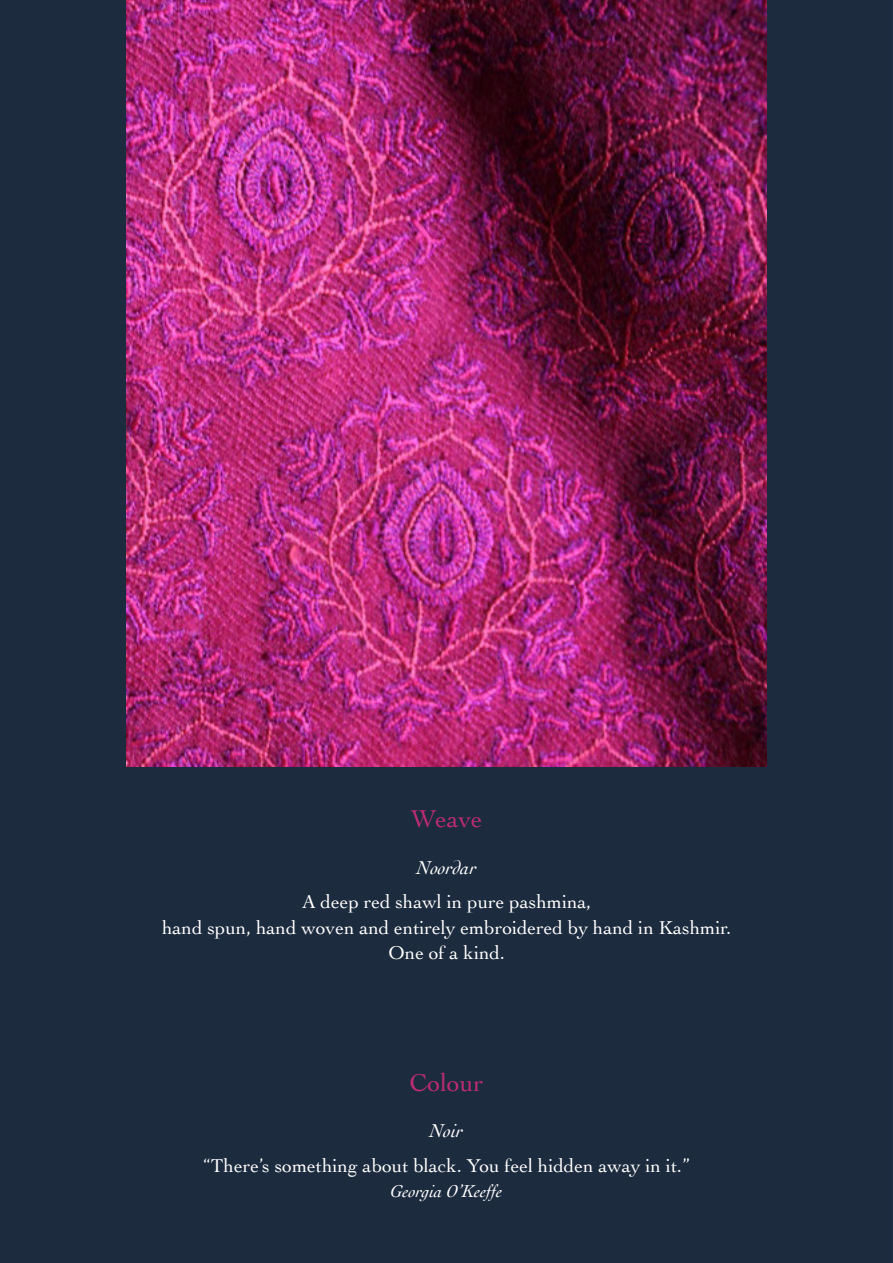
<style>
.page{position:relative;width:893px;height:1263px;background:#1c2b3e}
.page>*{position:absolute;margin:0;border:0;box-sizing:border-box;transform-origin:0 0}
.t1{font:25.5px "Cochin";color:#bd2b76}
.t2{font:19.5px "Cochin";color:#fff}
.t3{font:italic 19.5px "Cochin";color:#fff}
.t4{font:italic 18px "Cochin";color:#fff}
</style>
<div class="page">
<img style="left:127px;top:0;width:639px;height:767px">
<p class="t1" style="left:411px;top:804px;width:73px">Weave</p>
<p class="t3" style="left:417px;top:856px;width:61px">Noordar</p>
<p class="t2" style="left:302px;top:891px;width:291px">A deep red shawl in pure pashmina,</p>
<p class="t2" style="left:162px;top:916px;width:571px">hand spun, hand woven and entirely embroidered by hand in Kashmir.</p>
<p class="t2" style="left:389px;top:942px;width:118px">One of a kind.</p>
<p class="t1" style="left:410px;top:1068px;width:75px">Colour</p>
<p class="t3" style="left:430px;top:1120px;width:35px">Noir</p>
<p class="t2" style="left:203px;top:1154px;width:488px">“There’s something about black. You feel hidden away in it.”</p>
<p class="t4" style="left:390px;top:1181px;width:113px">Georgia O’Keeffe</p>
</div>
